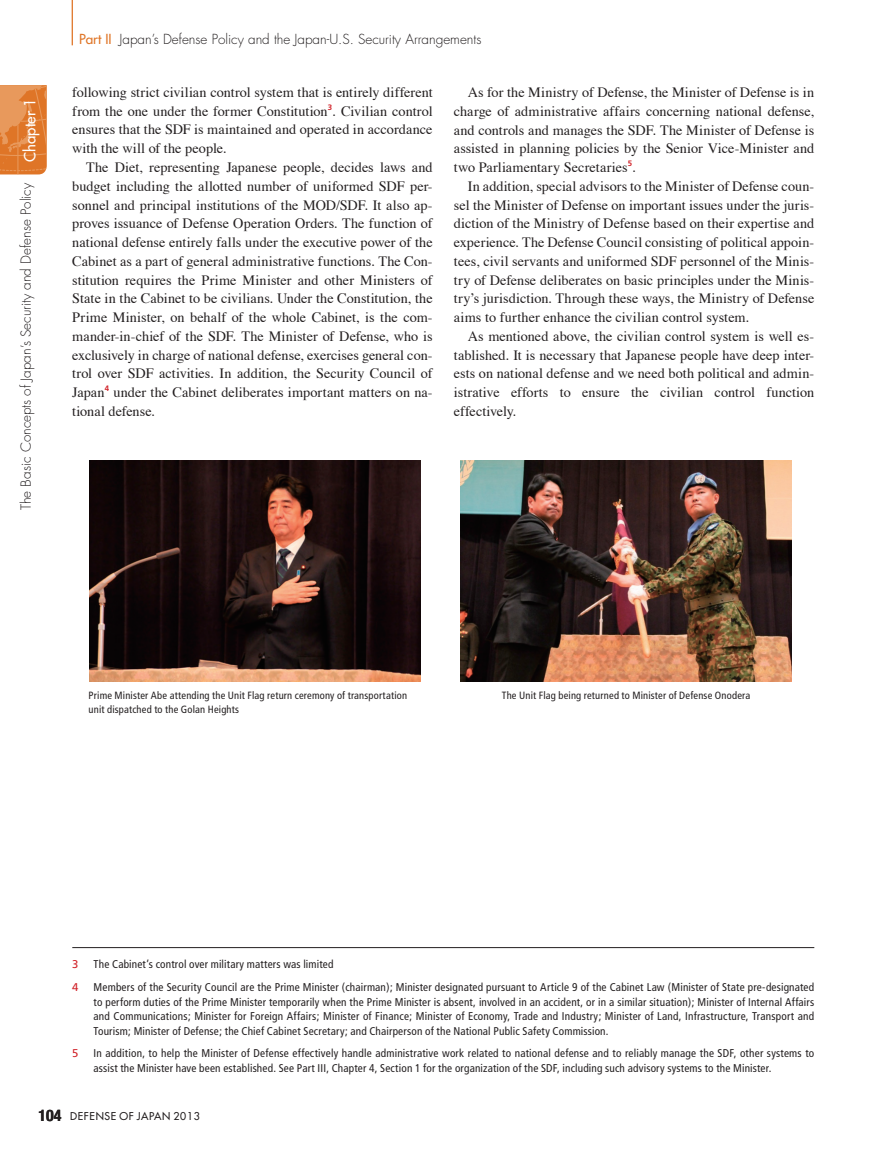
<style>
.page{position:relative;width:893px;height:1149px;background:#fff}
.page>*{position:absolute;margin:0;border:0;box-sizing:border-box;transform-origin:0 0}
.t1{font:700 condensed 15.9px "Helvetica Neue";color:#231f20}
.t2{font:15px "Futura";color:#fff}
.t3{font:14.25px "Times";color:#231f20}
.t4{font:300 13.5px "Futura";color:#231f20}
.t5{font:condensed 11.25px/14.4px "Frutiger";letter-spacing:.015em;color:#231f20;text-align:justify}
.t6{font:11.25px "Frutiger";color:#d1232a}
.t7{font:condensed 10.5px/13.5px "Frutiger";letter-spacing:.015em;color:#231f20}
.t8{font:10.5px "Futura";letter-spacing:.06em;color:#231f20}
.s1{font-weight:400;color:#df7527}
</style>
<div class="page">
<img style="left:89px;top:460px;width:332px;height:221px">
<img style="left:460px;top:460px;width:332px;height:221px">
<hr style="left:72px;top:947px;width:742px;height:1px;background:#231f20">
<hr style="left:72px;top:0;width:1px;height:45px;background:#df7527">
<svg style="left:0;top:85px;width:47px;height:89px"></svg>
<p class="t2" style="left:20px;top:161px;width:65px;rotate:-90deg">Chapter 1</p>
<p class="t4" style="left:18px;top:510px;width:329px;rotate:-90deg">The Basic Concepts of Japan’s Security and Defense Policy</p>
<p class="t4" style="left:79px;top:31px;width:404px"><span class="s1">Part II</span> Japan’s Defense Policy and the Japan-U.S. Security Arrangements</p>
<p class="t3" style="left:72px;top:83px;width:362px">following strict civilian control system that is entirely different</p>
<p class="t3" style="left:72px;top:102px;width:362px">from the one under the former Constitution<sup>3</sup>. Civilian control</p>
<p class="t3" style="left:72px;top:121px;width:362px">ensures that the SDF is maintained and operated in accordance</p>
<p class="t3" style="left:72px;top:139px;width:156px">with the will of the people.</p>
<p class="t3" style="left:86px;top:158px;width:348px">The Diet, representing Japanese people, decides laws and</p>
<p class="t3" style="left:72px;top:177px;width:362px">budget including the allotted number of uniformed SDF per-</p>
<p class="t3" style="left:72px;top:196px;width:362px">sonnel and principal institutions of the MOD/SDF. It also ap-</p>
<p class="t3" style="left:72px;top:214px;width:362px">proves issuance of Defense Operation Orders. The function of</p>
<p class="t3" style="left:72px;top:233px;width:362px">national defense entirely falls under the executive power of the</p>
<p class="t3" style="left:72px;top:252px;width:362px">Cabinet as a part of general administrative functions. The Con-</p>
<p class="t3" style="left:72px;top:271px;width:362px">stitution requires the Prime Minister and other Ministers of</p>
<p class="t3" style="left:72px;top:289px;width:362px">State in the Cabinet to be civilians. Under the Constitution, the</p>
<p class="t3" style="left:72px;top:308px;width:362px">Prime Minister, on behalf of the whole Cabinet, is the com-</p>
<p class="t3" style="left:72px;top:327px;width:362px">mander-in-chief of the SDF. The Minister of Defense, who is</p>
<p class="t3" style="left:72px;top:346px;width:362px">exclusively in charge of national defense, exercises general con-</p>
<p class="t3" style="left:72px;top:364px;width:362px">trol over SDF activities. In addition, the Security Council of</p>
<p class="t3" style="left:72px;top:383px;width:362px">Japan<sup>4</sup> under the Cabinet deliberates important matters on na-</p>
<p class="t3" style="left:72px;top:402px;width:84px">tional defense.</p>
<p class="t3" style="left:468px;top:83px;width:348px">As for the Ministry of Defense, the Minister of Defense is in</p>
<p class="t3" style="left:454px;top:102px;width:362px">charge of administrative affairs concerning national defense,</p>
<p class="t3" style="left:454px;top:121px;width:362px">and controls and manages the SDF. The Minister of Defense is</p>
<p class="t3" style="left:454px;top:139px;width:362px">assisted in planning policies by the Senior Vice-Minister and</p>
<p class="t3" style="left:454px;top:158px;width:183px">two Parliamentary Secretaries<sup>5</sup>.</p>
<p class="t3" style="left:468px;top:177px;width:348px">In addition, special advisors to the Minister of Defense coun-</p>
<p class="t3" style="left:454px;top:196px;width:362px">sel the Minister of Defense on important issues under the juris-</p>
<p class="t3" style="left:454px;top:214px;width:362px">diction of the Ministry of Defense based on their expertise and</p>
<p class="t3" style="left:454px;top:233px;width:362px">experience. The Defense Council consisting of political appoin-</p>
<p class="t3" style="left:454px;top:252px;width:362px">tees, civil servants and uniformed SDF personnel of the Minis-</p>
<p class="t3" style="left:454px;top:271px;width:362px">try of Defense deliberates on basic principles under the Minis-</p>
<p class="t3" style="left:454px;top:289px;width:362px">try’s jurisdiction. Through these ways, the Ministry of Defense</p>
<p class="t3" style="left:454px;top:308px;width:297px">aims to further enhance the civilian control system.</p>
<p class="t3" style="left:468px;top:327px;width:348px">As mentioned above, the civilian control system is well es-</p>
<p class="t3" style="left:454px;top:346px;width:362px">tablished. It is necessary that Japanese people have deep inter-</p>
<p class="t3" style="left:454px;top:364px;width:362px">ests on national defense and we need both political and admin-</p>
<p class="t3" style="left:454px;top:383px;width:362px">istrative efforts to ensure the civilian control function</p>
<p class="t3" style="left:454px;top:402px;width:64px">effectively.</p>
<p class="t7" style="left:89px;top:688px;width:320px">Prime Minister Abe attending the Unit Flag return ceremony of transportation unit dispatched to the Golan Heights</p>
<p class="t7" style="left:502px;top:688px;width:250px">The Unit Flag being returned to Minister of Defense Onodera</p>
<p class="t6" style="left:72px;top:956px;width:8px">3</p>
<p class="t5" style="left:94px;top:956px;width:241px">The Cabinet’s control over military matters was limited</p>
<p class="t6" style="left:72px;top:980px;width:8px">4</p>
<p class="t5" style="left:94px;top:979px;width:722px">Members of the Security Council are the Prime Minister (chairman); Minister designated pursuant to Article 9 of the Cabinet Law (Minister of State pre-designated to perform duties of the Prime Minister temporarily when the Prime Minister is absent, involved in an accident, or in a similar situation); Minister of Internal Affairs and Communications; Minister for Foreign Affairs; Minister of Finance; Minister of Economy, Trade and Industry; Minister of Land, Infrastructure, Transport and Tourism; Minister of Defense; the Chief Cabinet Secretary; and Chairperson of the National Public Safety Commission.</p>
<p class="t6" style="left:72px;top:1046px;width:8px">5</p>
<p class="t5" style="left:94px;top:1045px;width:722px;line-height:14.9px">In addition, to help the Minister of Defense effectively handle administrative work related to national defense and to reliably manage the SDF, other systems to assist the Minister have been established. See Part III, Chapter 4, Section 1 for the organization of the SDF, including such advisory systems to the Minister.</p>
<p class="t1" style="left:38px;top:1101px;width:24px">104</p>
<p class="t8" style="left:70px;top:1109px;width:131px">DEFENSE OF JAPAN 2013</p>
</div>
